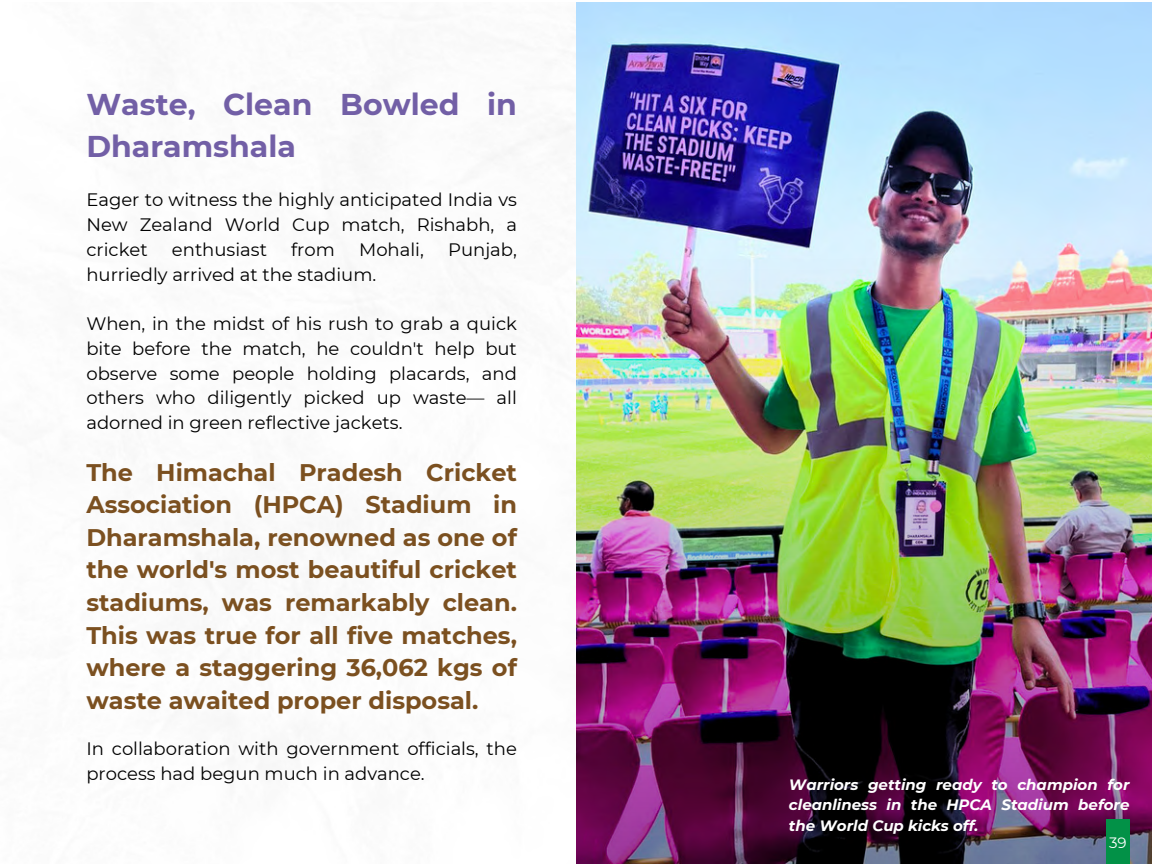
<style>
.page{position:relative;width:1152px;height:864px;background:#fff}
.page>*{position:absolute;margin:0;border:0;box-sizing:border-box;transform-origin:0 0}
.t1{font:700 30px/41.7px "Montserrat";color:#725fa6}
.t2{font:700 24px/32.7px "Montserrat";color:#7b5020;text-align:justify}
.t3{font:18px/24.8px "Montserrat";color:#000;text-align:justify}
.t4{font:italic 700 15px/20.2px "Montserrat";color:#fff;text-align:justify}
.t5{font:15px "Montserrat";color:#fff}
</style>
<div class="page">
<img style="left:283px;top:3px;width:869px;height:593px">
<img style="left:576px;top:247px;width:576px;height:617px">
<div style="left:1106px;top:819px;width:24px;height:45px;background:#029147"></div>
<h1 class="t1" style="left:86px;top:83px;width:432px">Waste, Clean Bowled in<br>Dharamshala</h1>
<p class="t3" style="left:86px;top:187px;width:432px">Eager to witness the highly anticipated India vs New Zealand World Cup match, Rishabh, a cricket</p>
<p class="t3" style="left:172px;top:237px;width:97px">enthusiast</p>
<p class="t3" style="left:291px;top:237px;width:45px">from</p>
<p class="t3" style="left:359px;top:237px;width:66px">Mohali,</p>
<p class="t3" style="left:448px;top:237px;width:70px">Punjab,</p>
<p class="t3" style="left:86px;top:262px;width:291px">hurriedly arrived at the stadium.</p>
<p class="t3" style="left:86px;top:311px;width:432px">When, in the midst of his rush to grab a quick bite before the match, he couldn't help but observe some people holding placards, and others who diligently picked up waste— all adorned in green reflective jackets.</p>
<p class="t2" style="left:86px;top:456px;width:432px">The Himachal Pradesh Cricket Association (HPCA) Stadium in Dharamshala, renowned as one of the world's most beautiful cricket stadiums, was remarkably clean.<br>This was true for all five matches, where a staggering 36,062 kgs of waste awaited proper disposal.</p>
<p class="t3" style="left:86px;top:736px;width:432px">In collaboration with government officials, the process had begun much in advance.</p>
<p class="t4" style="left:789px;top:775px;width:342px">Warriors getting ready to champion for cleanliness in the HPCA Stadium before the World Cup kicks off.</p>
<p class="t5" style="left:1109px;top:833px;width:19px">39</p>
</div>
